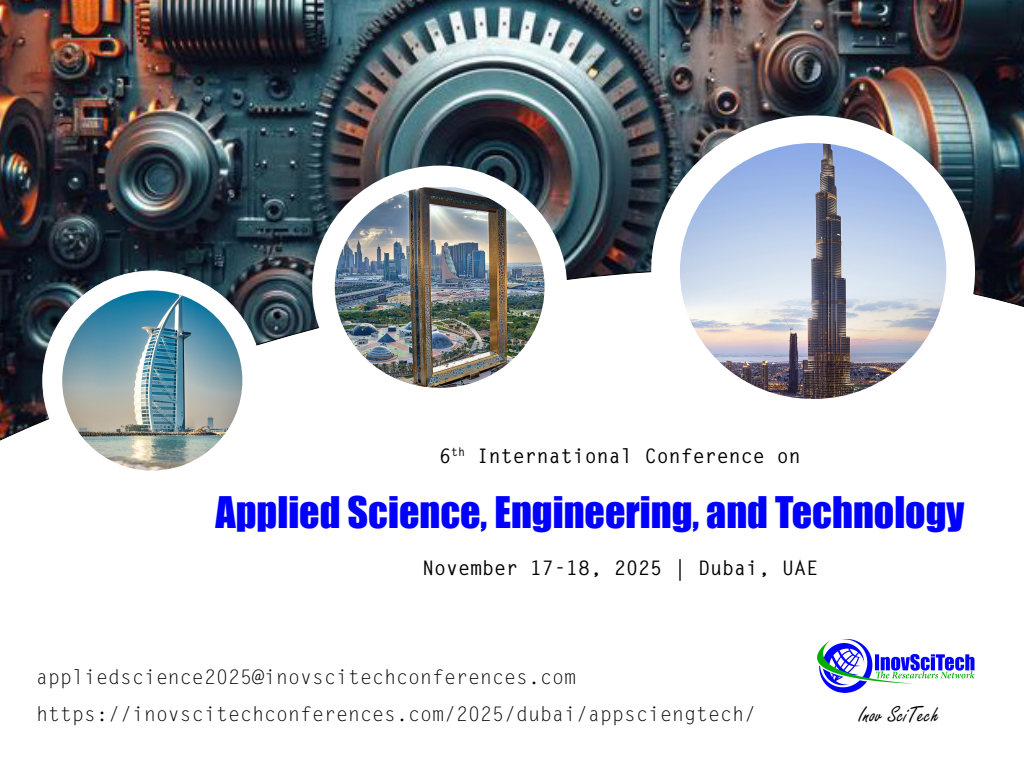
<style>
.page{position:relative;width:1024px;height:768px;background:#fff}
.page>*{position:absolute;margin:0;border:0;box-sizing:border-box;transform-origin:0 0}
.t1{font:40px "Impact";color:#00f}
.t2{font:24px "Freestyle Script";color:#000}
.t3{font:20px "Letter Gothic Std";color:#000}
.t4{font:700 20px "Letter Gothic Std";color:#000}
</style>
<div class="page">
<img style="left:0;top:0;width:1024px;height:441px">
<div style="left:43px;top:271px;width:219px;height:219px;background:#fff;border-radius:50%"></div>
<div style="left:312px;top:166px;width:255px;height:245px;background:#fff;border-radius:50%"></div>
<div style="left:651px;top:115px;width:324px;height:312px;background:#fff;border-radius:50%"></div>
<img style="left:62px;top:290px;width:180px;height:181px;border-radius:90px">
<img style="left:335px;top:187px;width:210px;height:201px">
<img style="left:680px;top:143px;width:266px;height:256px">
<img style="left:817px;top:639px;width:158px;height:54px">
<p class="t4" style="left:439px;top:444px;width:363px">6<sup>th</sup> International Conference on</p>
<p class="t1" style="left:216px;top:481px;width:750px">Applied Science, Engineering, and Technology</p>
<p class="t4" style="left:422px;top:556px;width:398px">November 17-18, 2025 | Dubai, UAE</p>
<p class="t3" style="left:36px;top:666px;width:542px">appliedscience2025@inovscitechconferences.com</p>
<p class="t3" style="left:36px;top:702px;width:722px">https://inovscitechconferences.com/2025/dubai/appsciengtech/</p>
<p class="t2" style="left:858px;top:701px;width:82px">Inov SciTech</p>
</div>
